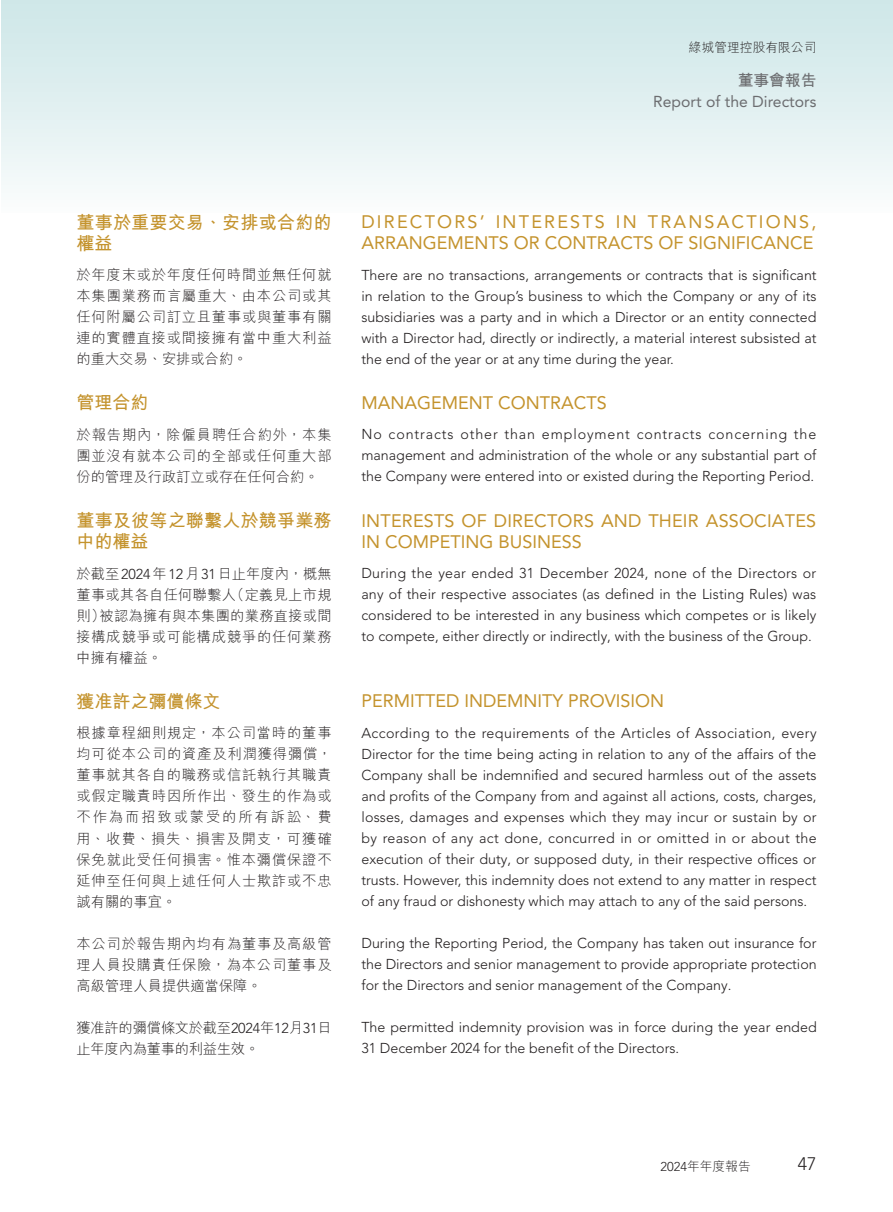
<style>
.page{position:relative;width:893px;height:1212px;background:#fff}
.page>*{position:absolute;margin:0;border:0;box-sizing:border-box;transform-origin:0 0}
.t1{font:18px/21px "Avenir LT Pro";color:#c4932d}
.t2{font:700 18px/21px "M Hei HK";letter-spacing:.015em;color:#c4932d}
.t3{font:300 18px "Avenir LT Pro";color:#231f20}
.t4{font:15.75px "Avenir LT Pro";color:#6c6d70}
.t5{font:700 15.75px "M Hei HK";color:#6c6d70}
.t6{font:300 14.25px/21px "Avenir LT Pro";color:#231f20;text-align:justify}
.t7{font:300 14.25px/21px "M Hei HK";letter-spacing:.055em;color:#231f20;text-align:justify}
.t8{font:300 14.25px/21px "M Hei HK";letter-spacing:-.015em;color:#231f20}
.t9{font:300 12.75px "M Hei HK";color:#231f20}
.s1{font-family:"Avenir LT Pro"}
</style>
<div class="page">
<div style="left:1px;top:0;width:892px;height:213px;background:linear-gradient(to bottom,#cce6e7,#f9fcfc)"></div>
<p class="t9" style="left:689px;top:38px;width:129px">綠城管理控股有限公司</p>
<p class="t5" style="left:738px;top:69px;width:80px">董事會報告</p>
<p class="t4" style="left:653px;top:92px;width:165px">Report of the Directors</p>
<p class="t2" style="left:77px;top:210px;width:257px">董事於重要交易、安排或合約的權益</p>
<p class="t7" style="left:77px;top:264px;width:257px">於年度末或於年度任何時間並無任何就本集團業務而言屬重大、由本公司或其任何附屬公司訂立且董事或與董事有關連的實體直接或間接擁有當中重大利益的重大交易、安排或合約。</p>
<p class="t2" style="left:77px;top:391px;width:74px">管理合約</p>
<p class="t7" style="left:77px;top:424px;width:257px">於報告期內，除僱員聘任合約外，本集團並沒有就本公司的全部或任何重大部份的管理及行政訂立或存在任何合約。</p>
<p class="t2" style="left:77px;top:509px;width:257px">董事及彼等之聯繫人於競爭業務中的權益</p>
<p class="t7" style="left:77px;top:562px;width:257px">於截至<span class="s1">2024</span>年<span class="s1">12</span>月<span class="s1">31</span>日止年度內，概無董事或其各自任何聯繫人（定義見上市規則）被認為擁有與本集團的業務直接或間接構成競爭或可能構成競爭的任何業務中擁有權益。</p>
<p class="t2" style="left:77px;top:690px;width:146px">獲准許之彌償條文</p>
<p class="t7" style="left:77px;top:722px;width:257px">根據章程細則規定，本公司當時的董事均可從本公司的資產及利潤獲得彌償，董事就其各自的職務或信託執行其職責或假定職責時因所作出、發生的作為或不作為而招致或蒙受的所有訴訟、費用、收費、損失、損害及開支，可獲確保免就此受任何損害。惟本彌償保證不延伸至任何與上述任何人士欺詐或不忠誠有關的事宜。</p>
<p class="t7" style="left:77px;top:932px;width:257px">本公司於報告期內均有為董事及高級管理人員投購責任保險，為本公司董事及高級管理人員提供適當保障。</p>
<p class="t8" style="left:77px;top:1016px;width:257px">獲准許的彌償條文於截至<span class="s1">2024</span>年<span class="s1">12</span>月<span class="s1">31</span>日止年度內為董事的利益生效。</p>
<p class="t1" style="left:361px;top:211px;width:456px">DIRECTORS’ INTERESTS IN TRANSACTIONS,<br>ARRANGEMENTS OR CONTRACTS OF SIGNIFICANCE</p>
<p class="t6" style="left:361px;top:264px;width:457px">There are no transactions, arrangements or contracts that is significant in relation to the Group’s business to which the Company or any of its subsidiaries was a party and in which a Director or an entity connected with a Director had, directly or indirectly, a material interest subsisted at the end of the year or at any time during the year.</p>
<p class="t1" style="left:361px;top:392px;width:247px">MANAGEMENT CONTRACTS</p>
<p class="t6" style="left:361px;top:424px;width:456px">No contracts other than employment contracts concerning the management and administration of the whole or any substantial part of the Company were entered into or existed during the Reporting Period.</p>
<p class="t1" style="left:361px;top:510px;width:456px">INTERESTS OF DIRECTORS AND THEIR ASSOCIATES<br>IN COMPETING BUSINESS</p>
<p class="t6" style="left:361px;top:563px;width:456px">During the year ended 31 December 2024, none of the Directors or any of their respective associates (as defined in the Listing Rules) was considered to be interested in any business which competes or is likely to compete, either directly or indirectly, with the business of the Group.</p>
<p class="t1" style="left:361px;top:690px;width:304px">PERMITTED INDEMNITY PROVISION</p>
<p class="t6" style="left:361px;top:722px;width:457px">According to the requirements of the Articles of Association, every Director for the time being acting in relation to any of the affairs of the Company shall be indemnified and secured harmless out of the assets and profits of the Company from and against all actions, costs, charges, losses, damages and expenses which they may incur or sustain by or by reason of any act done, concurred in or omitted in or about the execution of their duty, or supposed duty, in their respective offices or trusts. However, this indemnity does not extend to any matter in respect of any fraud or dishonesty which may attach to any of the said persons.</p>
<p class="t6" style="left:361px;top:932px;width:457px">During the Reporting Period, the Company has taken out insurance for the Directors and senior management to provide appropriate protection for the Directors and senior management of the Company.</p>
<p class="t6" style="left:361px;top:1016px;width:457px">The permitted indemnity provision was in force during the year ended<br>31 December 2024 for the benefit of the Directors.</p>
<p class="t9" style="left:660px;top:1157px;width:92px"><span class="s1">2024</span>年年度報告</p>
<p class="t3" style="left:798px;top:1153px;width:20px">47</p>
</div>
